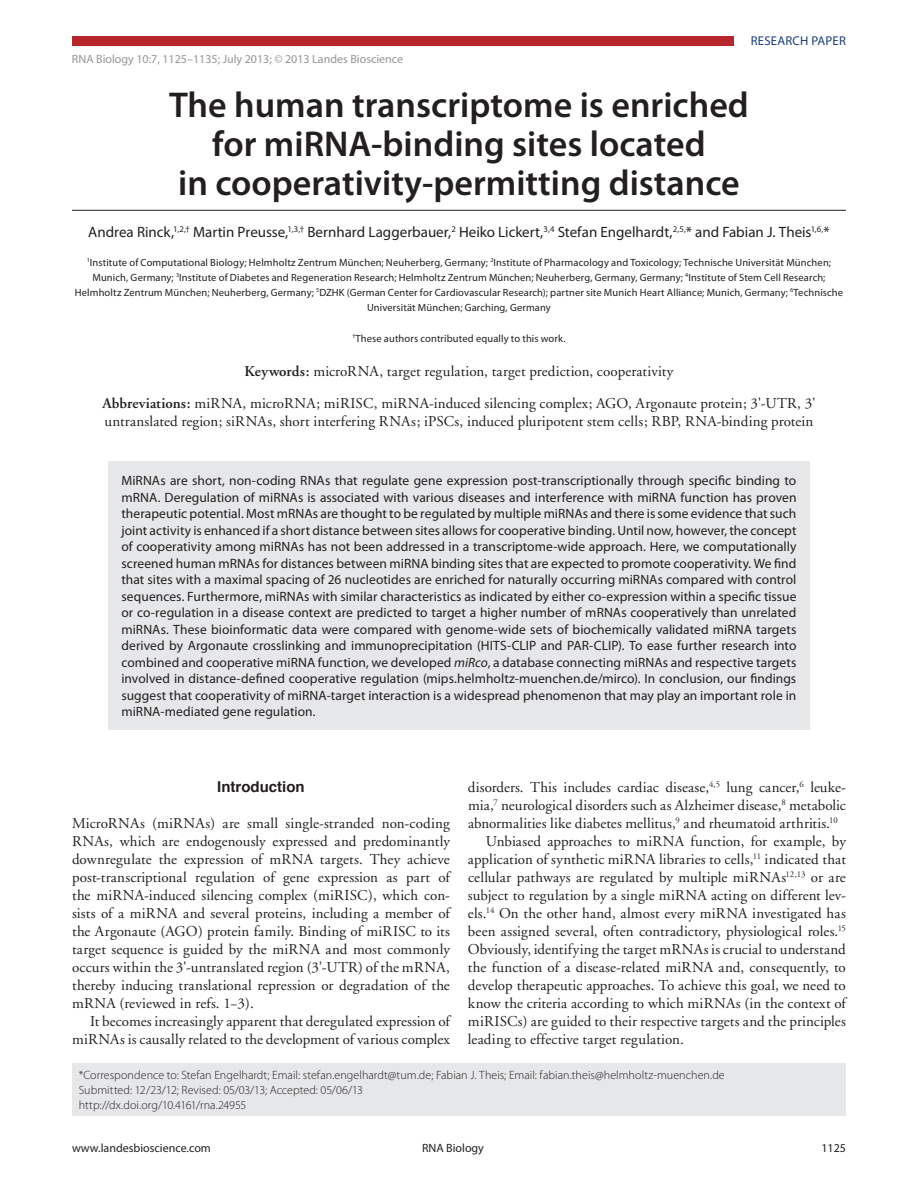
<style>
.page{position:relative;width:918px;height:1188px;background:#fff}
.page>*{position:absolute;margin:0;border:0;box-sizing:border-box;transform-origin:0 0}
.t1{font:600 36px/39px "Myriad Pro";color:#231f20;text-align:center}
.t2{font:15px/18px "Adobe Garamond";letter-spacing:.005em;color:#231f20;text-align:justify}
.t3{font:15px "Myriad Pro";color:#231f20}
.t4{font:700 15px "Helvetica";color:#231f20}
.t5{font:13.5px/16.5px "Myriad Pro";color:#231f20;text-align:justify}
.t6{font:12.75px "Myriad Pro";letter-spacing:.02em;color:#193f7c}
.t7{font:300 12px/15px "Myriad Pro";letter-spacing:.005em;color:#231f20}
.t8{font:12px "Myriad Pro";color:#939598}
.t9{font:12px "Myriad Pro";color:#231f20}
.t10{font:10.5px/15px "Myriad Pro";letter-spacing:.01em;color:#231f20;text-align:center}
.s1{font-weight:600}
.s2{font-style:italic}
</style>
<div class="page">
<div style="left:72px;top:36px;width:662px;height:10px;background:#b7262b"></div>
<div style="left:72px;top:1063px;width:774px;height:53px;background:#e6e7e9"></div>
<div style="left:108px;top:462px;width:702px;height:268px;background:#e6e7e9"></div>
<hr style="left:72px;top:210px;width:774px;height:1px;background:#231f20">
<p class="t8" style="left:72px;top:52px;width:333px">RNA Biology 10:7, 1125–1135; July 2013; © 2013 Landes Bioscience</p>
<p class="t6" style="left:751px;top:33px;width:94px">research paper</p>
<h1 class="t1" style="left:169px;top:85px;width:581px">The human transcriptome is enriched for miRNA-binding sites located<br>in cooperativity-permitting distance</h1>
<p class="t3" style="left:88px;top:223px;width:743px">Andrea Rinck,<sup>1,2,†</sup> Martin Preusse,<sup>1,3,†</sup> Bernhard Laggerbauer,<sup>2</sup> Heiko Lickert,<sup>3,4</sup> Stefan Engelhardt,<sup>2,5,</sup>* and Fabian J. Theis<sup>1,6,</sup>*</p>
<p class="t10" style="left:75px;top:255px;width:770px"><sup>1</sup>Institute of Computational Biology; Helmholtz Zentrum München; Neuherberg, Germany; <sup>2</sup>Institute of Pharmacology and Toxicology; Technische Universität München; Munich, Germany; <sup>3</sup>Institute of Diabetes and Regeneration Research; Helmholtz Zentrum München; Neuherberg, Germany, Germany; <sup>4</sup>Institute of Stem Cell Research; Helmholtz Zentrum München; Neuherberg, Germany; <sup>5</sup>DZHK (German Center for Cardiovascular Research); partner site Munich Heart Alliance; Munich, Germany; <sup>6</sup>Technische Universität München; Garching, Germany</p>
<p class="t10" style="left:352px;top:331px;width:215px"><sup>†</sup>These authors contributed equally to this work.</p>
<p class="t2" style="left:102px;top:356px;width:715px;line-height:31.5px;text-align:center"><span class="s1">Keywords:</span> microRNA, target regulation, target prediction, cooperativity<br><span class="s1">Abbreviations:</span> miRNA, microRNA; miRISC, miRNA-induced silencing complex; AGO, Argonaute protein; 3'-UTR, 3'</p>
<p class="t2" style="left:104px;top:412px;width:710px">untranslated region; siRNAs, short interfering RNAs; iPSCs, induced pluripotent stem cells; RBP, RNA-binding protein</p>
<p class="t5" style="left:121px;top:472px;width:677px">MiRNAs are short, non-coding RNAs that regulate gene expression post-transcriptionally through specific binding to mRNA. Deregulation of miRNAs is associated with various diseases and interference with miRNA function has proven therapeutic potential. Most mRNAs are thought to be regulated by multiple miRNAs and there is some evidence that such joint activity is enhanced if a short distance between sites allows for cooperative binding. Until now, however, the concept of cooperativity among miRNAs has not been addressed in a transcriptome-wide approach. Here, we computationally screened human mRNAs for distances between miRNA binding sites that are expected to promote cooperativity. We find that sites with a maximal spacing of 26 nucleotides are enriched for naturally occurring miRNAs compared with control sequences. Furthermore, miRNAs with similar characteristics as indicated by either co-expression within a specific tissue or co-regulation in a disease context are predicted to target a higher number of mRNAs cooperatively than unrelated miRNAs. These bioinformatic data were compared with genome-wide sets of biochemically validated miRNA targets derived by Argonaute crosslinking and immunoprecipitation (HITS-CLIP and PAR-CLIP). To ease further research into combined and cooperative miRNA function, we developed <span class="s2">miRco</span>, a database connecting miRNAs and respective targets involved in distance-defined cooperative regulation (mips.helmholtz-muenchen.de/mirco). In conclusion, our findings suggest that cooperativity of miRNA-target interaction is a widespread phenomenon that may play an important role in miRNA-mediated gene regulation.</p>
<p class="t4" style="left:217px;top:776px;width:89px">Introduction</p>
<p class="t2" style="left:72px;top:815px;width:379px">MicroRNAs (miRNAs) are small single-stranded non-coding RNAs, which are endogenously expressed and predominantly downregulate the expression of mRNA targets. They achieve post-transcriptional regulation of gene expression as part of the miRNA-induced silencing complex (miRISC), which con&shy;sists of a miRNA and several proteins, including a member of the Argonaute (AGO) protein family. Binding of miRISC to its target sequence is guided by the miRNA and most commonly occurs within the 3'-untranslated region (3'-UTR) of the mRNA, thereby inducing translational repression or degradation of the mRNA (reviewed in refs. 1−3).</p>
<p class="t2" style="left:72px;top:1013px;width:379px;text-align:right">It becomes increasingly apparent that deregulated expression of miRNAs is causally related to the development of various complex</p>
<p class="t2" style="left:468px;top:779px;width:379px">disorders. This includes cardiac disease,<sup>4,5</sup> lung cancer,<sup>6</sup> leuke-</p>
<p class="t2" style="left:468px;top:797px;width:379px">mia,<sup>7</sup> neurological disorders such as Alzheimer disease,<sup>8</sup> metabolic</p>
<p class="t2" style="left:468px;top:815px;width:371px">abnormalities like diabetes mellitus,<sup>9</sup> and rheumatoid arthritis.<sup>10</sup></p>
<p class="t2" style="left:486px;top:833px;width:361px">Unbiased approaches to miRNA function, for example, by</p>
<p class="t2" style="left:468px;top:851px;width:379px">application of synthetic miRNA libraries to cells,<sup>11</sup> indicated that</p>
<p class="t2" style="left:468px;top:869px;width:379px">cellular pathways are regulated by multiple miRNAs<sup>12,13</sup> or are</p>
<p class="t2" style="left:468px;top:887px;width:379px">subject to regulation by a single miRNA acting on different lev-</p>
<p class="t2" style="left:468px;top:905px;width:379px">els.<sup>14</sup> On the other hand, almost every miRNA investigated has</p>
<p class="t2" style="left:468px;top:923px;width:379px">been assigned several, often contradictory, physiological roles.<sup>15</sup></p>
<p class="t2" style="left:468px;top:941px;width:379px">Obviously, identifying the target mRNAs is crucial to understand</p>
<p class="t2" style="left:468px;top:959px;width:379px">the function of a disease-related miRNA and, consequently, to</p>
<p class="t2" style="left:468px;top:977px;width:379px">develop therapeutic approaches. To achieve this goal, we need to</p>
<p class="t2" style="left:468px;top:995px;width:379px">know the criteria according to which miRNAs (in the context of</p>
<p class="t2" style="left:468px;top:1013px;width:379px">miRISCs) are guided to their respective targets and the principles</p>
<p class="t2" style="left:468px;top:1031px;width:217px">leading to effective target regulation.</p>
<p class="t7" style="left:79px;top:1068px;width:648px">*Correspondence to: Stefan Engelhardt; Email: stefan.engelhardt@tum.de; Fabian J. Theis; Email: fabian.theis@helmholtz-muenchen.de<br>Submitted: 12/23/12; Revised: 05/03/13; Accepted: 05/06/13<br>http://dx.doi.org/10.4161/rna.24955</p>
<p class="t9" style="left:72px;top:1141px;width:140px">www.landesbioscience.com</p>
<p class="t9" style="left:422px;top:1141px;width:63px">RNA Biology</p>
<p class="t9" style="left:821px;top:1141px;width:26px">1125</p>
</div>
